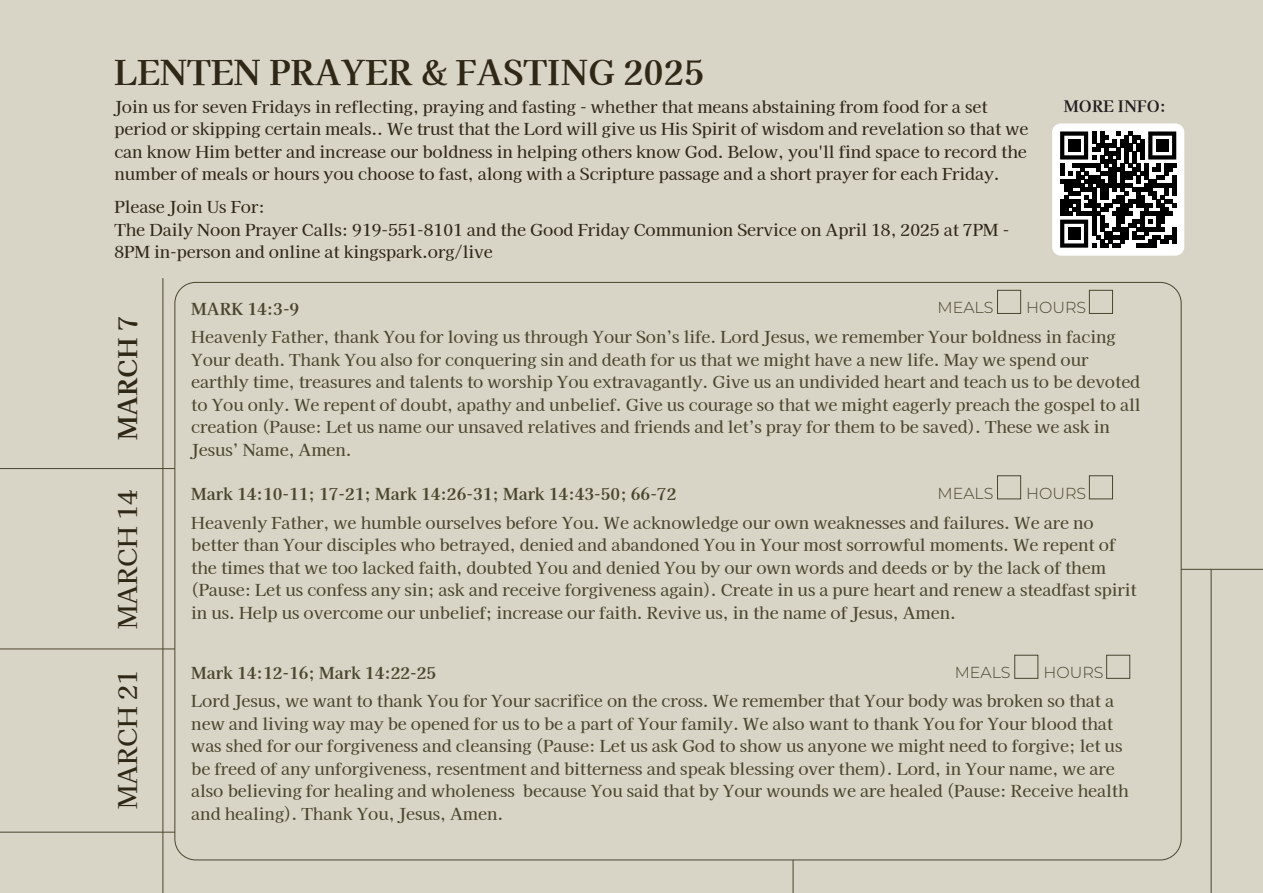
<style>
.page{position:relative;width:1263px;height:893px;background:#d8d4c6}
.page>*{position:absolute;margin:0;border:0;box-sizing:border-box;transform-origin:0 0}
.t1{font:700 34.35px "Kaisei Opti";color:#2f2817}
.t2{font:500 25.8px "Kaisei Opti";color:#2f2817}
.t3{font:700 25.8px "Kaisei Opti";color:#2f2817}
.t4{font:500 16.5px/22.5px "Kaisei Opti";color:#4a462e}
.t5{font:500 16.5px/22.5px "Kaisei Opti";color:#2f2817}
.t6{font:700 16.5px "Kaisei Opti";color:#4a462e}
.t7{font:300 15.9px "Montserrat";color:#4a462e}
.t8{font:700 15.9px "Kaisei Opti";color:#231f20}
</style>
<div class="page">
<svg style="left:0;top:415px;width:175px;height:417px"></svg>
<svg style="left:793px;top:569px;width:470px;height:324px"></svg>
<div style="left:175px;top:282px;width:1006px;height:578px;background:#d8d4c6;border-radius:21px"></div>
<hr style="left:1211px;top:569px;width:1px;height:324px;background:#4a462e">
<hr style="left:163px;top:278px;width:1px;height:615px;background:#4a462e">
<div style="left:1014px;top:655px;width:24px;height:23px;border:1px solid #4a462e"></div>
<div style="left:1106px;top:655px;width:24px;height:23px;border:1px solid #4a462e"></div>
<div style="left:997px;top:476px;width:24px;height:23px;border:1px solid #4a462e"></div>
<div style="left:1089px;top:476px;width:24px;height:23px;border:1px solid #4a462e"></div>
<div style="left:997px;top:290px;width:24px;height:24px;border:1px solid #4a462e"></div>
<div style="left:1089px;top:290px;width:24px;height:24px;border:1px solid #4a462e"></div>
<hr style="left:0;top:468px;width:175px;height:1px;background:#4a462e">
<hr style="left:0;top:649px;width:175px;height:1px;background:#4a462e">
<svg style="left:1052px;top:123px;width:132px;height:133px"></svg>
<div style="left:1068px;top:139px;width:12px;height:13px;background:#000"></div>
<div style="left:1156px;top:139px;width:12px;height:13px;background:#000"></div>
<div style="left:1068px;top:228px;width:12px;height:12px;background:#000"></div>
<h1 class="t1" style="left:114px;top:53px;width:592px">LENTEN PRAYER &amp; FASTING 2025</h1>
<p class="t5" style="left:114px;top:95px;width:916px">Join us for seven Fridays in reflecting, praying and fasting - whether that means abstaining from food for a set period or skipping certain meals.. We trust that the Lord will give us His Spirit of wisdom and revelation so that we can know Him better and increase our boldness in helping others know God. Below, you'll find space to record the number of meals or hours you choose to fast, along with a Scripture passage and a short prayer for each Friday.</p>
<p class="t5" style="left:114px;top:196px;width:896px">Please Join Us For:<br>The Daily Noon Prayer Calls: 919-551-8101 and the Good Friday Communion Service on April 18, 2025 at 7PM -<br>8PM in-person and online at kingspark.org/live</p>
<p class="t8" style="left:1064px;top:97px;width:104px">MORE INFO:</p>
<h2 class="t3" style="left:113px;top:440px;width:126px;rotate:-90deg">MARCH 7</h2>
<h2 class="t2" style="left:113px;top:629px;width:141px;rotate:-90deg">MARCH 14</h2>
<p class="t7" style="left:937px;top:297px;width:57px">MEALS</p>
<p class="t7" style="left:1026px;top:297px;width:62px">HOURS</p>
<p class="t6" style="left:191px;top:299px;width:110px">MARK 14:3-9</p>
<p class="t4" style="left:191px;top:326px;width:951px">Heavenly Father, thank You for loving us through Your Son’s life. Lord Jesus, we remember Your boldness in facing Your death. Thank You also for conquering sin and death for us that we might have a new life. May we spend our earthly time, treasures and talents to worship You extravagantly. Give us an undivided heart and teach us to be devoted to You only. We repent of doubt, apathy and unbelief. Give us courage so that we might eagerly preach the gospel to all creation (Pause: Let us name our unsaved relatives and friends and let’s pray for them to be saved). These we ask in Jesus’ Name, Amen.</p>
<p class="t6" style="left:191px;top:485px;width:487px">Mark 14:10-11; 17-21; Mark 14:26-31; Mark 14:43-50; 66-72</p>
<p class="t4" style="left:191px;top:511px;width:947px">Heavenly Father, we humble ourselves before You. We acknowledge our own weaknesses and failures. We are no better than Your disciples who betrayed, denied and abandoned You in Your most sorrowful moments. We repent of the times that we too lacked faith, doubted You and denied You by our own words and deeds or by the lack of them (Pause: Let us confess any sin; ask and receive forgiveness again). Create in us a pure heart and renew a steadfast spirit in us. Help us overcome our unbelief; increase our faith. Revive us, in the name of Jesus, Amen.</p>
<p class="t7" style="left:937px;top:482px;width:57px">MEALS</p>
<p class="t7" style="left:1026px;top:482px;width:62px">HOURS</p>
<p class="t6" style="left:191px;top:663px;width:247px">Mark 14:12-16; Mark 14:22-25</p>
<p class="t4" style="left:191px;top:690px;width:939px">Lord Jesus, we want to thank You for Your sacrifice on the cross. We remember that Your body was broken so that a new and living way may be opened for us to be a part of Your family. We also want to thank You for Your blood that was shed for our forgiveness and cleansing (Pause: Let us ask God to show us anyone we might need to forgive; let us be freed of any unforgiveness, resentment and bitterness and speak blessing over them). Lord, in Your name, we are also believing for healing and wholeness because You said that by Your wounds we are healed (Pause: Receive health and healing). Thank You, Jesus, Amen.</p>
<h2 class="t2" style="left:113px;top:809px;width:141px;rotate:-90deg">MARCH 21</h2>
<p class="t7" style="left:955px;top:662px;width:57px">MEALS</p>
<p class="t7" style="left:1043px;top:662px;width:62px">HOURS</p>
</div>
